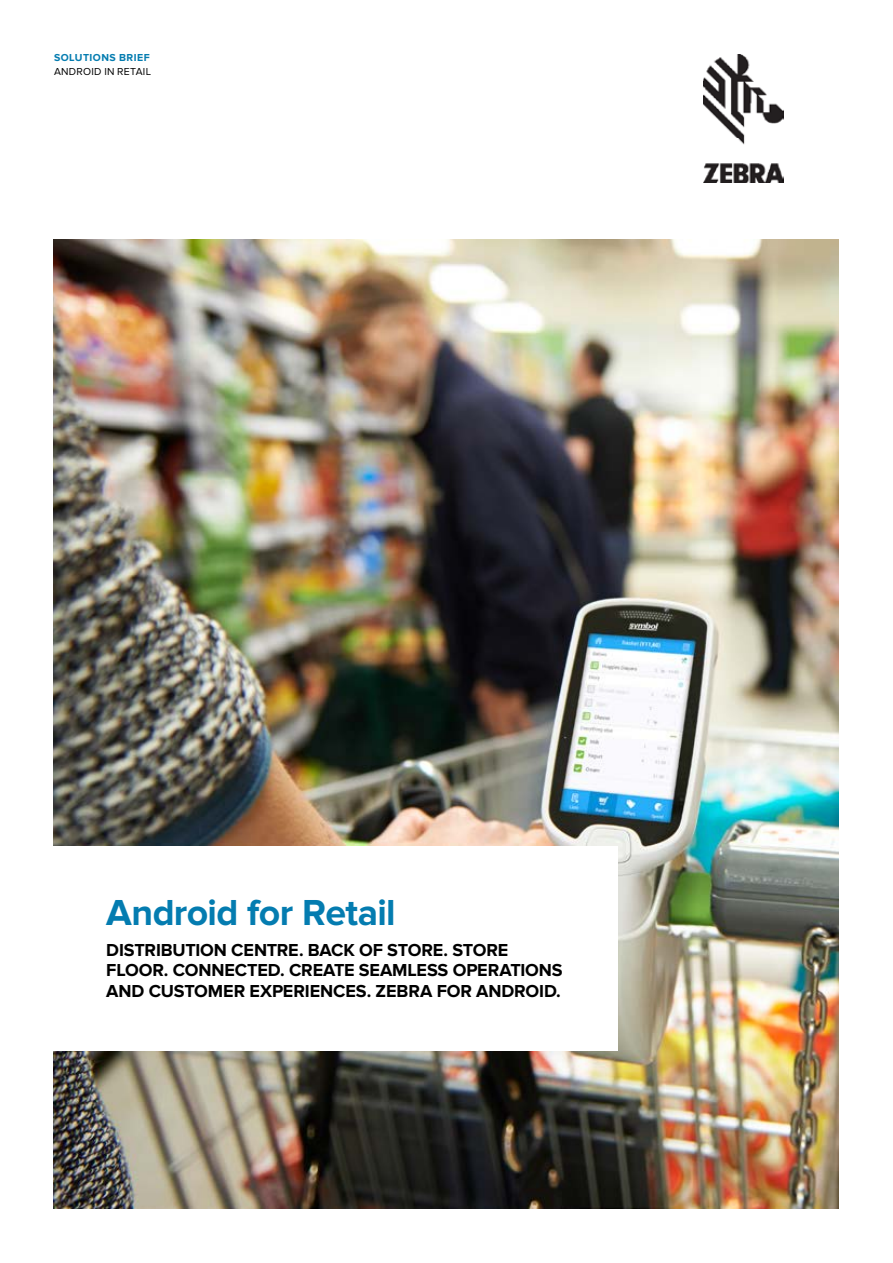
<style>
.page{position:relative;width:893px;height:1263px;background:#fff}
.page>*{position:absolute;margin:0;border:0;box-sizing:border-box;transform-origin:0 0}
.t1{font:700 37.5px "Proxima Nova";letter-spacing:-.02em;color:#047cb0}
.t2{font:700 18px/20.2px "Proxima Nova";letter-spacing:-.005em;color:#000}
.t3{font:10.5px "Proxima Nova";letter-spacing:.03em;color:#000}
.t4{font:700 10.5px "Proxima Nova";letter-spacing:.045em;color:#047cb0}
</style>
<div class="page">
<img style="left:54px;top:240px;width:785px;height:969px">
<div style="left:52px;top:846px;width:566px;height:205px;background:#fff"></div>
<img style="left:704px;top:54px;width:80px;height:128px">
<p class="t4" style="left:54px;top:51px;width:97px">SOLUTIONS BRIEF</p>
<p class="t3" style="left:54px;top:66px;width:99px">ANDROID IN RETAIL</p>
<h1 class="t1" style="left:106px;top:891px;width:291px">Android for Retail</h1>
<p class="t2" style="left:106px;top:940px;width:458px">DISTRIBUTION CENTRE. BACK OF STORE. STORE<br>FLOOR. CONNECTED. CREATE SEAMLESS OPERATIONS<br>AND CUSTOMER EXPERIENCES. ZEBRA FOR ANDROID.</p>
</div>
